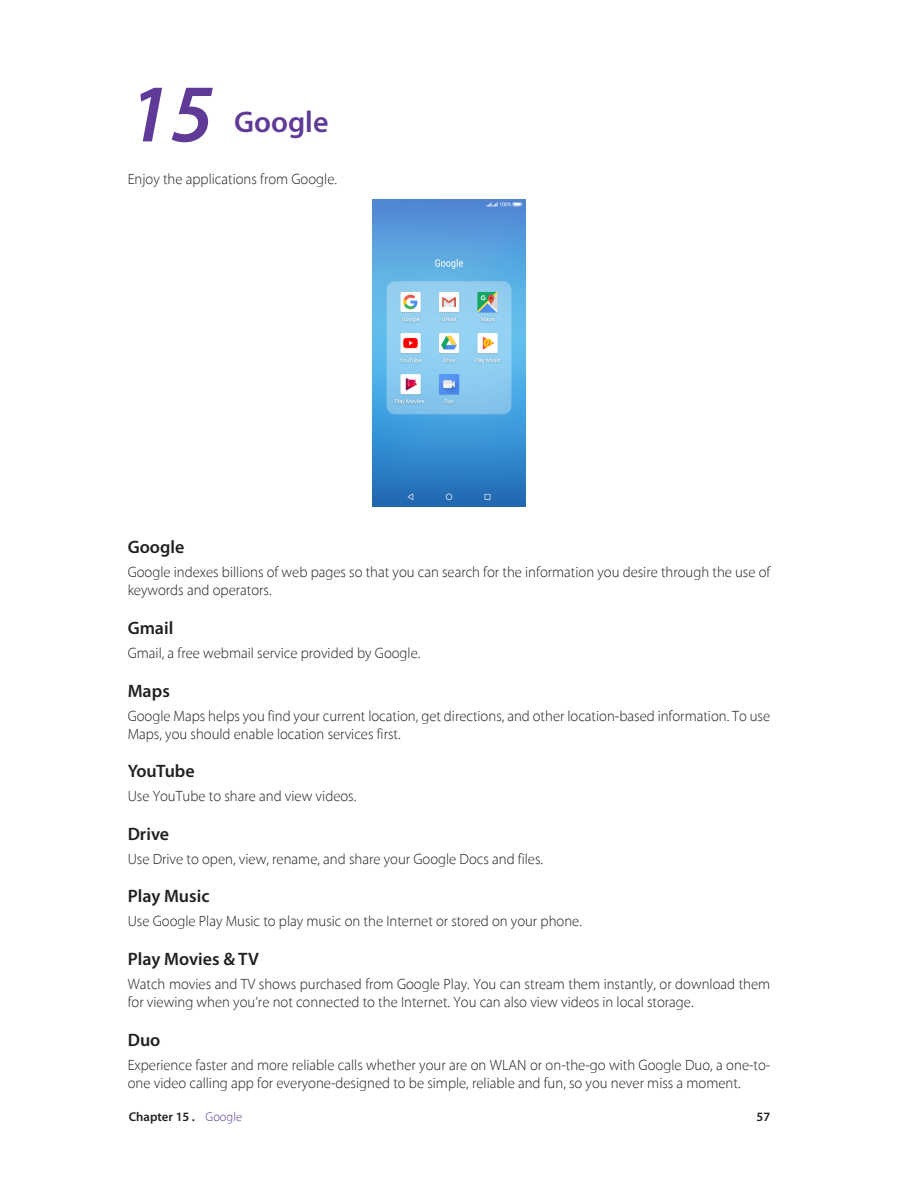
<style>
.page{position:relative;width:898px;height:1187px;background:#fff}
.page>*{position:absolute;margin:0;border:0;box-sizing:border-box;transform-origin:0 0}
.t1{font:italic 600 82.5px "Myriad Pro";color:#5f3a97}
.标题一{font:600 30px "Myriad Pro";color:#5f3a97}
.标题三{font:600 18px "Myriad Pro";color:#231f20}
.正文{font:100 15px/18px "Myriad Set Pro";color:#231f20}
.标题一附注{font:100 15px "Myriad Set Pro";color:#231f20}
.日常正文{font:600 12.75px "Myriad Pro";color:#231f20}
.s1{font-family:"Myriad Set Pro";font-weight:100;color:#5f3a97}
</style>
<div class="page">
<img style="left:372px;top:200px;width:153px;height:306px">
<p class="t1" style="left:128px;top:69px;width:87px">15</p>
<p class="标题一" style="left:234px;top:105px;width:96px">Google</p>
<p class="标题一附注" style="left:128px;top:168px;width:211px">Enjoy the applications from Google.</p>
<p class="标题三" style="left:128px;top:537px;width:58px">Google</p>
<p class="正文" style="left:128px;top:562px;width:644px">Google indexes billions of web pages so that you can search for the information you desire through the use of keywords and operators.</p>
<p class="标题三" style="left:128px;top:618px;width:47px">Gmail</p>
<p class="正文" style="left:128px;top:643px;width:294px">Gmail, a free webmail service provided by Google.</p>
<p class="标题三" style="left:128px;top:680px;width:44px">Maps</p>
<p class="正文" style="left:128px;top:706px;width:643px">Google Maps helps you find your current location, get directions, and other location-based information. To use<br>Maps, you should enable location services first.</p>
<p class="标题三" style="left:128px;top:761px;width:69px">YouTube</p>
<p class="正文" style="left:128px;top:786px;width:230px">Use YouTube to share and view videos.</p>
<p class="标题三" style="left:128px;top:823px;width:43px">Drive</p>
<p class="正文" style="left:128px;top:849px;width:417px">Use Drive to open, view, rename, and share your Google Docs and files.</p>
<p class="标题三" style="left:128px;top:886px;width:83px">Play Music</p>
<p class="正文" style="left:128px;top:911px;width:455px">Use Google Play Music to play music on the Internet or stored on your phone.</p>
<p class="标题三" style="left:128px;top:948px;width:133px">Play Movies &amp; TV</p>
<p class="正文" style="left:128px;top:974px;width:644px">Watch movies and TV shows purchased from Google Play. You can stream them instantly, or download them for viewing when you’re not connected to the Internet. You can also view videos in local storage.</p>
<p class="标题三" style="left:128px;top:1029px;width:34px">Duo</p>
<p class="正文" style="left:128px;top:1054px;width:644px">Experience faster and more reliable calls whether your are on WLAN or on-the-go with Google Duo, a one-to&shy;one video calling app for everyone-designed to be simple, reliable and fun, so you never miss a moment.</p>
<p class="日常正文" style="left:129px;top:1109px;width:115px">Chapter 15 . <span class="s1">Google</span></p>
<p class="日常正文" style="left:756px;top:1109px;width:15px">57</p>
</div>
